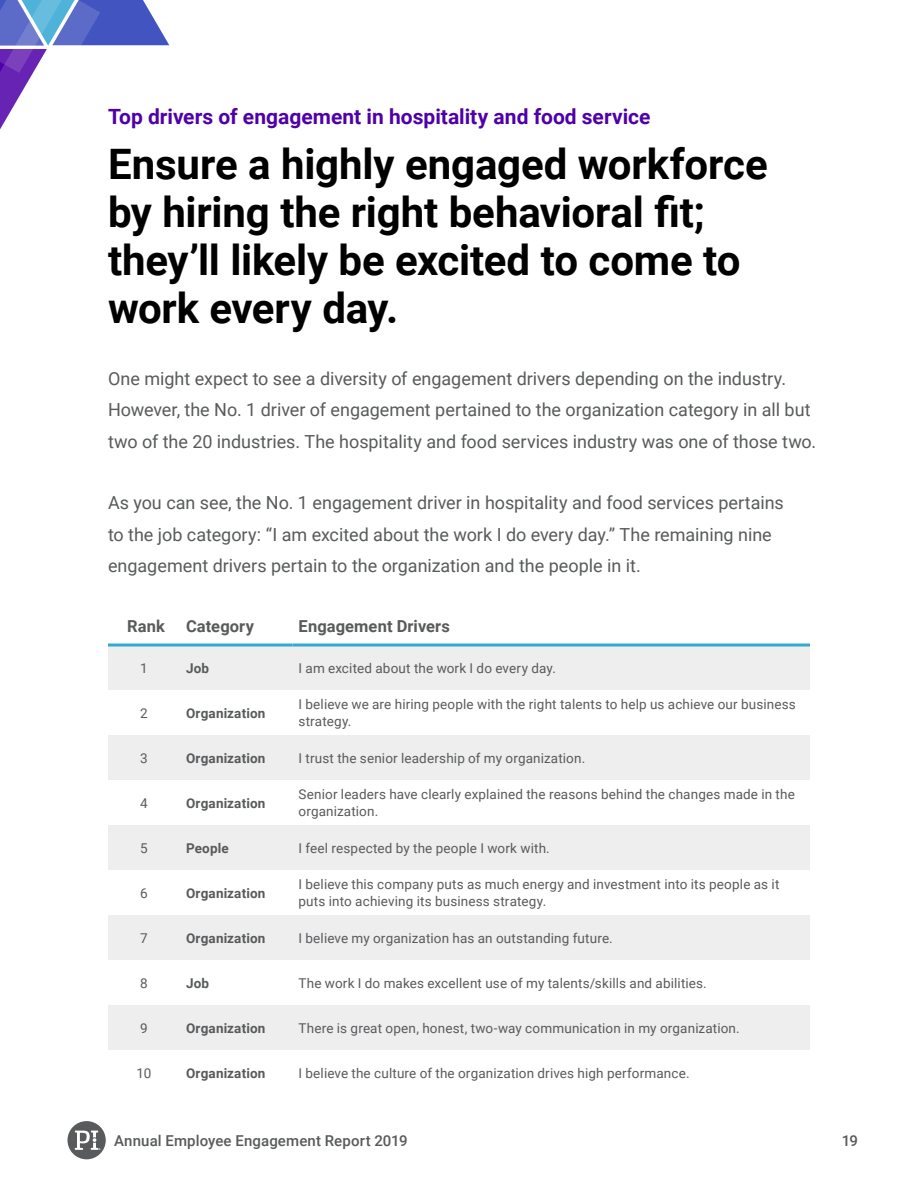
<style>
.page{position:relative;width:918px;height:1188px;background:#fff}
.page>*{position:absolute;margin:0;border:0;box-sizing:border-box;transform-origin:0 0}
.Header_1{font:700 42px/48px "Roboto";letter-spacing:-.005em;color:#000}
.Header_3{font:700 21px "Roboto";color:#4f00a8}
.Body{font:18px/31.5px "Roboto";color:#585a5b}
.Table_Head{font:700 16.5px "Roboto";letter-spacing:.005em;color:#585a5b}
.t1{font:500 15px "Roboto";letter-spacing:.01em;color:#585a5b}
.Table_body{font:13.5px/16.5px "Roboto";letter-spacing:.01em;color:#585a5b}
.Dimension{font:700 13.5px "Roboto";letter-spacing:.01em;color:#585a5b}
.Rank{font:13.5px "Roboto";color:#585a5b}
</style>
<div class="page">
<svg style="left:67px;top:1121px;width:39px;height:38px"></svg>
<svg style="left:0;top:0;width:169px;height:130px"></svg>
<svg style="left:108px;top:646px;width:702px;height:404px;fill:#eeeeef"></svg>
<hr style="left:108px;top:644px;width:72px;height:2px;background:#33a8d3">
<hr style="left:180px;top:644px;width:112px;height:2px;background:#33a8d3">
<hr style="left:292px;top:644px;width:518px;height:2px;background:#33a8d3">
<p class="Header_3" style="left:108px;top:102px;width:544px">Top drivers of engagement in hospitality and food service</p>
<p class="Header_1" style="left:108px;top:139px;width:661px">Ensure a highly engaged workforce by hiring the right behavioral fit; they’ll likely be excited to come to work every day.</p>
<p class="Body" style="left:108px;top:362px;width:710px">One might expect to see a diversity of engagement drivers depending on the industry.<br>However, the No. 1 driver of engagement pertained to the organization category in all but two of the 20 industries. The hospitality and food services industry was one of those two.</p>
<p class="Body" style="left:108px;top:486px;width:677px">As you can see, the No. 1 engagement driver in hospitality and food services pertains to the job category: “I am excited about the work I do every day.” The remaining nine engagement drivers pertain to the organization and the people in it.</p>
<p class="Table_Head" style="left:127px;top:615px;width:39px">Rank</p>
<p class="Table_Head" style="left:186px;top:615px;width:70px">Category</p>
<p class="Table_Head" style="left:298px;top:615px;width:153px">Engagement Drivers</p>
<p class="Rank" style="left:140px;top:658px;width:9px">1</p>
<p class="Dimension" style="left:186px;top:658px;width:25px">Job</p>
<p class="Table_body" style="left:298px;top:659px;width:259px">I am excited about the work I do every day.</p>
<p class="Rank" style="left:140px;top:703px;width:9px">2</p>
<p class="Dimension" style="left:186px;top:703px;width:81px">Organization</p>
<p class="Table_body" style="left:298px;top:696px;width:499px">I believe we are hiring people with the right talents to help us achieve our business strategy.</p>
<p class="Rank" style="left:140px;top:748px;width:9px">3</p>
<p class="Dimension" style="left:186px;top:748px;width:81px">Organization</p>
<p class="Table_body" style="left:298px;top:749px;width:288px">I trust the senior leadership of my organization.</p>
<p class="Rank" style="left:140px;top:793px;width:9px">4</p>
<p class="Dimension" style="left:186px;top:793px;width:81px">Organization</p>
<p class="Table_body" style="left:298px;top:786px;width:498px">Senior leaders have clearly explained the reasons behind the changes made in the organization.</p>
<p class="Rank" style="left:140px;top:838px;width:9px">5</p>
<p class="Dimension" style="left:186px;top:838px;width:44px">People</p>
<p class="Table_body" style="left:298px;top:839px;width:253px">I feel respected by the people I work with.</p>
<p class="Rank" style="left:140px;top:883px;width:9px">6</p>
<p class="Dimension" style="left:186px;top:883px;width:81px">Organization</p>
<p class="Table_body" style="left:298px;top:876px;width:482px">I believe this company puts as much energy and investment into its people as it puts into achieving its business strategy.</p>
<p class="Rank" style="left:140px;top:928px;width:9px">7</p>
<p class="Dimension" style="left:186px;top:928px;width:81px">Organization</p>
<p class="Table_body" style="left:298px;top:929px;width:316px">I believe my organization has an outstanding future.</p>
<p class="Rank" style="left:140px;top:973px;width:9px">8</p>
<p class="Dimension" style="left:186px;top:973px;width:25px">Job</p>
<p class="Table_body" style="left:298px;top:974px;width:410px">The work I do makes excellent use of my talents/skills and abilities.</p>
<p class="Rank" style="left:140px;top:1018px;width:9px">9</p>
<p class="Dimension" style="left:186px;top:1018px;width:81px">Organization</p>
<p class="Table_body" style="left:298px;top:1019px;width:443px">There is great open, honest, two-way communication in my organization.</p>
<p class="Rank" style="left:137px;top:1063px;width:16px">10</p>
<p class="Dimension" style="left:186px;top:1063px;width:81px">Organization</p>
<p class="Table_body" style="left:298px;top:1064px;width:393px">I believe the culture of the organization drives high performance.</p>
<p class="t1" style="left:114px;top:1130px;width:295px">Annual Employee Engagement Report 2019</p>
<p class="t1" style="left:842px;top:1130px;width:18px">19</p>
</div>
